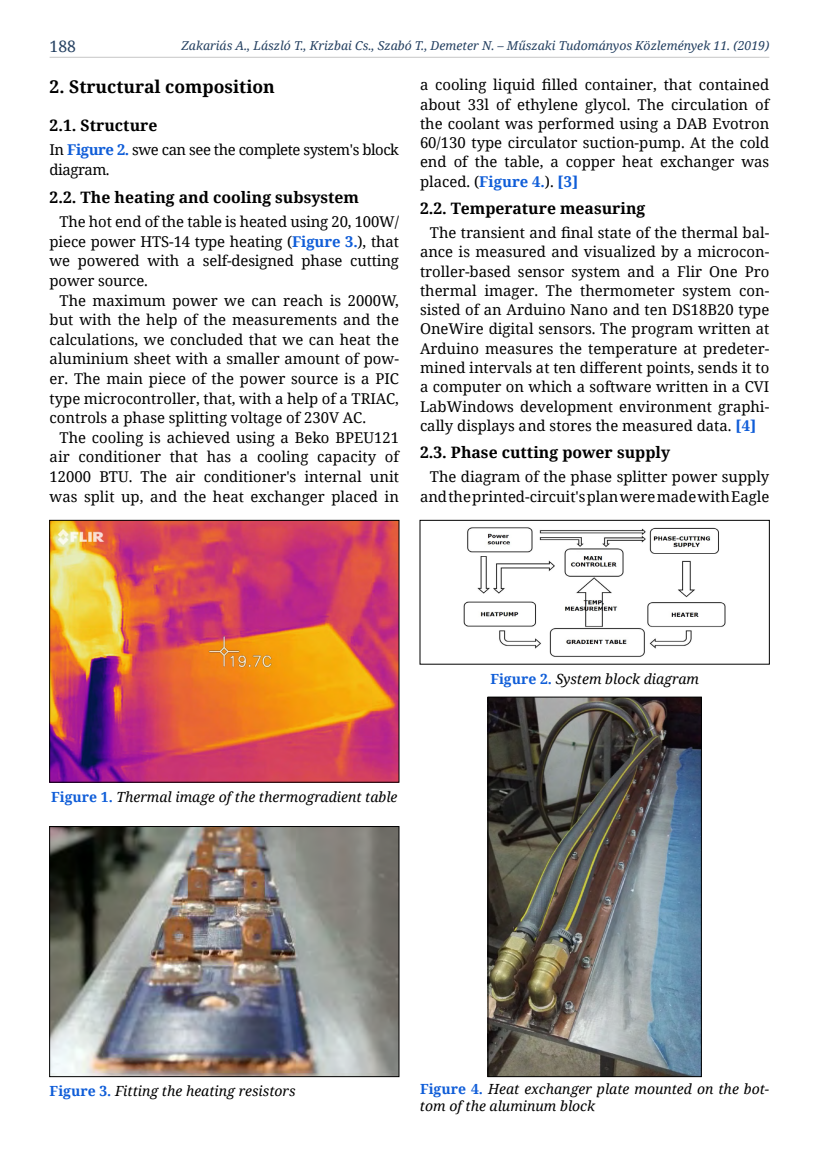
<style>
.page{position:relative;width:819px;height:1161px;background:#fff}
.page>*{position:absolute;margin:0;border:0;box-sizing:border-box;transform-origin:0 0}
.t1{font:700 17.5px "Noto Serif";color:#000}
.t2{font:700 15.75px "Noto Serif";color:#000}
.t3{font:15.75px "Noto Serif";color:#244061}
.t4{font:14.88px/19.2px "Noto Serif";color:#000;text-align:justify}
.t5{font:14.88px/19.6px "Noto Serif";letter-spacing:-.03em;color:#000}
.t6{font:italic 14px/17.5px "Noto Serif";color:#000}
.t7{font:italic 12.25px "Noto Serif";color:#244061}
.s1{font-weight:700;color:#0f5dd8}
.s2{font-weight:700;font-style:normal;color:#0f5dd8}
</style>
<div class="page">
<hr style="left:50px;top:57px;width:719px;height:1px;background:#c6c6c6">
<img style="left:463px;top:527px;width:263px;height:130px">
<div style="left:420px;top:520px;width:349px;height:144px;border:1px solid #000"></div>
<img style="left:51px;top:522px;width:346px;height:258px">
<div style="left:49px;top:520px;width:350px;height:262px;border:1px solid #000"></div>
<img style="left:51px;top:828px;width:346px;height:247px">
<div style="left:49px;top:826px;width:350px;height:251px;border:1px solid #000"></div>
<img style="left:489px;top:699px;width:210px;height:376px">
<div style="left:487px;top:697px;width:214px;height:380px;border:1px solid #000"></div>
<p class="t3" style="left:50px;top:35px;width:28px">188</p>
<p class="t7" style="left:181px;top:37px;width:589px">Zakariás A., László T., Krizbai Cs., Szabó T., Demeter N. – Műszaki Tudományos Közlemények 11. (2019)</p>
<p class="t1" style="left:50px;top:74px;width:227px">2. Structural composition</p>
<p class="t2" style="left:50px;top:114px;width:109px">2.1. Structure</p>
<p class="t5" style="left:50px;top:140px;width:351px">In <span class="s1">Figure 2.</span> swe can see the complete system's block diagram.</p>
<p class="t2" style="left:50px;top:186px;width:311px">2.2. The heating and cooling subsystem</p>
<p class="t4" style="left:50px;top:212px;width:351px;text-indent:10px">The hot end of the table is heated using 20, 100W/ piece power HTS-14 type heating (<span class="s1">Figure 3.</span>), that we powered with a self-designed phase cutting power source.</p>
<p class="t4" style="left:50px;top:290px;width:351px;text-indent:10px">The maximum power we can reach is 2000W, but with the help of the measurements and the calculations, we concluded that we can heat the aluminium sheet with a smaller amount of pow&shy;er. The main piece of the power source is a PIC type microcontroller, that, with a help of a TRIAC, controls a phase splitting voltage of 230V AC.</p>
<p class="t4" style="left:50px;top:427px;width:351px;text-indent:10px">The cooling is achieved using a Beko BPEU121 air conditioner that has a cooling capacity of 12000 BTU. The air conditioner's internal unit was split up, and the heat exchanger placed in</p>
<p class="t4" style="left:420px;top:75px;width:351px">a cooling liquid filled container, that contained about 33l of ethylene glycol. The circulation of the coolant was performed using a DAB Evotron 60/130 type circulator suction-pump. At the cold end of the table, a copper heat exchanger was placed. (<span class="s1">Figure 4.</span>). <span class="s1">[3]</span></p>
<p class="t2" style="left:420px;top:197px;width:227px">2.2. Temperature measuring</p>
<p class="t4" style="left:420px;top:223px;width:351px;text-indent:10px">The transient and final state of the thermal bal&shy;ance is measured and visualized by a microcon&shy;troller-based sensor system and a Flir One Pro thermal imager. The thermometer system con&shy;sisted of an Arduino Nano and ten DS18B20 type OneWire digital sensors. The program written at Arduino measures the temperature at predeter&shy;mined intervals at ten different points, sends it to a computer on which a software written in a CVI LabWindows development environment graphi&shy;cally displays and stores the measured data. <span class="s1">[4]</span></p>
<p class="t2" style="left:420px;top:441px;width:252px">2.3. Phase cutting power supply</p>
<p class="t4" style="left:420px;top:467px;width:351px;text-align:right">The diagram of the phase splitter power supply and the printed-circuit's plan were made with Eagle</p>
<p class="t6" style="left:51px;top:787px;width:348px"><span class="s2">Figure 1.</span> Thermal image of the thermogradient table</p>
<p class="t6" style="left:490px;top:669px;width:210px"><span class="s2">Figure 2.</span> System block diagram</p>
<p class="t6" style="left:50px;top:1082px;width:247px"><span class="s2">Figure 3.</span> Fitting the heating resistors</p>
<p class="t6" style="left:420px;top:1079px;width:351px"><span class="s2">Figure 4.</span> Heat exchanger plate mounted on the bot&shy;tom of the aluminum block</p>
</div>
